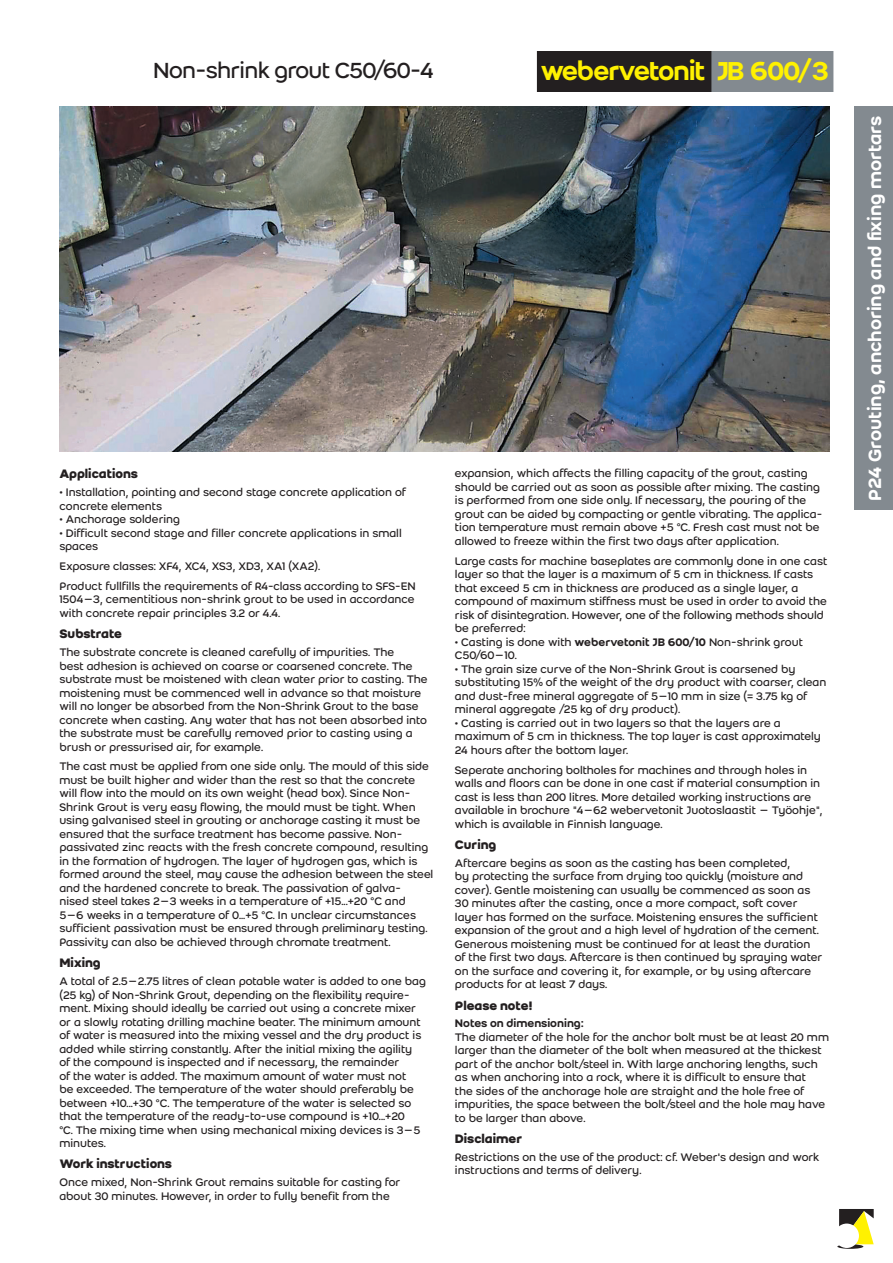
<style>
.page{position:relative;width:893px;height:1263px;background:#fff}
.page>*{position:absolute;margin:0;border:0;box-sizing:border-box;transform-origin:0 0}
.PRODUKTNAMN_RIGHT{font:28.5px "Weber Name";color:#fff101}
.P_Product_definition{font:24px "Weber";letter-spacing:-.03em;color:#231f20}
.P_Category_header{font:500 19.5px "Weber";letter-spacing:-.005em;color:#fff}
.P_Tuoteseloste_heade{font:700 13.5px "Weber";color:#231f20}
.P_tuoteseloste_body{font:12px/13.5px "Weber";color:#231f20}
.s1{font-family:"Weber Name Left"}
.s2{font-family:"Weber Name Right"}
.s3{font-weight:500}
</style>
<div class="page">
<img style="left:59px;top:106px;width:770px;height:345px">
<div style="left:855px;top:106px;width:38px;height:404px;background:#838a90"></div>
<div style="left:541px;top:40px;width:170px;height:60px;background:#231f20"></div>
<div style="left:711px;top:40px;width:122px;height:60px;background:#838a90"></div>
<div style="left:43px;top:93px;width:850px;height:8px;background:#fff"></div>
<div style="left:43px;top:30px;width:850px;height:21px;background:#fff"></div>
<svg style="left:839px;top:1209px;width:35px;height:35px"></svg>
<svg style="left:837px;top:1244px;width:26px;height:5px"></svg>
<div style="left:834px;top:1223px;width:25px;height:25px;background:#fff;border-radius:50%"></div>
<p class="P_Product_definition" style="left:153px;top:56px;width:282px">Non-shrink grout C50/60-4</p>
<p class="PRODUKTNAMN_RIGHT" style="left:541px;top:54px;width:294px">WEBERVETONIT <span class="s1">J</span>B 600/<span class="s2">3</span></p>
<p class="P_Tuoteseloste_heade" style="left:59px;top:466px;width:80px">Applications</p>
<p class="P_tuoteseloste_body" style="left:59px;top:485px;width:348px">• Installation, pointing and second stage concrete application of concrete elements</p>
<p class="P_tuoteseloste_body" style="left:59px;top:512px;width:122px">• Anchorage soldering</p>
<p class="P_tuoteseloste_body" style="left:59px;top:526px;width:344px">• Difficult second stage and filler concrete applications in small spaces</p>
<p class="P_tuoteseloste_body" style="left:59px;top:559px;width:262px">Exposure classes: XF4, XC4, XS3, XD3, XA1 (XA2).</p>
<p class="P_tuoteseloste_body" style="left:59px;top:579px;width:358px;text-align:justify">Product fullfills the requirements of R4-class according to SFS-EN 1504-3, cementitious non-shrink grout to be used in accordance with concrete repair principles 3.2 or 4.4.</p>
<p class="P_Tuoteseloste_heade" style="left:59px;top:626px;width:64px">Substrate</p>
<p class="P_tuoteseloste_body" style="left:59px;top:645px;width:370px">The substrate concrete is cleaned carefully of impurities. The<br>best adhesion is achieved on coarse or coarsened concrete. The substrate must be moistened with clean water prior to casting. The moistening must be commenced well in advance so that moisture will no longer be absorbed from the Non-Shrink Grout to the base concrete when casting. Any water that has not been absorbed into the substrate must be carefully removed prior to casting using a brush or pressurised air, for example.</p>
<p class="P_tuoteseloste_body" style="left:59px;top:760px;width:375px">The cast must be applied from one side only. The mould of this side must be built higher and wider than the rest so that the concrete will flow into the mould on its own weight (head box). Since Non-Shrink Grout is very easy flowing, the mould must be tight. When using galvanised steel in grouting or anchorage casting it must be ensured that the surface treatment has become passive. Non&shy;passivated zinc reacts with the fresh concrete compound, resulting in the formation of hydrogen. The layer of hydrogen gas, which is formed around the steel, may cause the adhesion between the steel and the hardened concrete to break. The passivation of galva&shy;nised steel takes 2-3 weeks in a temperature of +15...+20 °C and<br>5-6 weeks in a temperature of 0...+5 °C. In unclear circumstances sufficient passivation must be ensured through preliminary testing.<br>Passivity can also be achieved through chromate treatment.</p>
<p class="P_Tuoteseloste_heade" style="left:59px;top:955px;width:43px">Mixing</p>
<p class="P_tuoteseloste_body" style="left:59px;top:974px;width:368px">A total of 2.5-2.75 litres of clean potable water is added to one bag (25 kg) of Non-Shrink Grout, depending on the flexibility require&shy;ment. Mixing should ideally be carried out using a concrete mixer or a slowly rotating drilling machine beater. The minimum amount of water is measured into the mixing vessel and the dry product is added while stirring constantly. After the initial mixing the agility of the compound is inspected and if necessary, the remainder<br>of the water is added. The maximum amount of water must not<br>be exceeded. The temperature of the water should preferably be between +10...+30 °C. The temperature of the water is selected so that the temperature of the ready-to-use compound is +10...+20<br>°C. The mixing time when using mechanical mixing devices is 3-5 minutes.</p>
<p class="P_Tuoteseloste_heade" style="left:59px;top:1156px;width:114px">Work instructions</p>
<p class="P_tuoteseloste_body" style="left:59px;top:1175px;width:342px">Once mixed, Non-Shrink Grout remains suitable for casting for about 30 minutes. However, in order to fully benefit from the</p>
<p class="P_tuoteseloste_body" style="left:455px;top:467px;width:369px">expansion, which affects the filling capacity of the grout, casting should be carried out as soon as possible after mixing. The casting is performed from one side only. If necessary, the pouring of the grout can be aided by compacting or gentle vibrating. The applica&shy;tion temperature must remain above +5 °C. Fresh cast must not be allowed to freeze within the first two days after application.</p>
<p class="P_tuoteseloste_body" style="left:455px;top:554px;width:374px">Large casts for machine baseplates are commonly done in one cast layer so that the layer is a maximum of 5 cm in thickness. If casts that exceed 5 cm in thickness are produced as a single layer, a compound of maximum stiffness must be used in order to avoid the risk of disintegration. However, one of the following methods should be preferred:</p>
<p class="P_tuoteseloste_body" style="left:455px;top:635px;width:350px">• Casting is done with <span class="s3">webervetonit JB 600/10</span> Non-shrink grout<br>C50/60-10.</p>
<p class="P_tuoteseloste_body" style="left:455px;top:662px;width:373px">• The grain size curve of the Non-Shrink Grout is coarsened by substituting 15% of the weight of the dry product with coarser, clean and dust-free mineral aggregate of 5-10 mm in size (= 3.75 kg of mineral aggregate /25 kg of dry product).</p>
<p class="P_tuoteseloste_body" style="left:455px;top:716px;width:367px">• Casting is carried out in two layers so that the layers are a maximum of 5 cm in thickness. The top layer is cast approximately<br>24 hours after the bottom layer.</p>
<p class="P_tuoteseloste_body" style="left:455px;top:763px;width:369px">Seperate anchoring boltholes for machines and through holes in walls and floors can be done in one cast if material consumption in cast is less than 200 litres. More detailed working instructions are available in brochure "4-62 webervetonit Juotoslaastit - Työohje", which is available in Finnish language.</p>
<p class="P_Tuoteseloste_heade" style="left:455px;top:836px;width:43px">Curing</p>
<p class="P_tuoteseloste_body" style="left:455px;top:856px;width:369px">Aftercare begins as soon as the casting has been completed,<br>by protecting the surface from drying too quickly (moisture and cover). Gentle moistening can usually be commenced as soon as 30 minutes after the casting, once a more compact, soft cover layer has formed on the surface. Moistening ensures the sufficient expansion of the grout and a high level of hydration of the cement.<br>Generous moistening must be continued for at least the duration of the first two days. Aftercare is then continued by spraying water on the surface and covering it, for example, or by using aftercare products for at least 7 days.</p>
<p class="P_Tuoteseloste_heade" style="left:455px;top:997px;width:80px">Please note!</p>
<p class="P_tuoteseloste_body" style="left:455px;top:1017px;width:376px"><span class="s3">Notes on dimensioning:<br></span>The diameter of the hole for the anchor bolt must be at least 20 mm larger than the diameter of the bolt when measured at the thickest part of the anchor bolt/steel in. With large anchoring lengths, such as when anchoring into a rock, where it is difficult to ensure that<br>the sides of the anchorage hole are straight and the hole free of impurities, the space between the bolt/steel and the hole may have to be larger than above.</p>
<p class="P_Tuoteseloste_heade" style="left:455px;top:1131px;width:69px">Disclaimer</p>
<p class="P_tuoteseloste_body" style="left:455px;top:1150px;width:366px">Restrictions on the use of the product: cf. Weber's design and work instructions and terms of delivery.</p>
<p class="P_Category_header" style="left:863px;top:501px;width:386px;rotate:-90deg">P24 Grouting, anchoring and fixing mortars</p>
</div>
